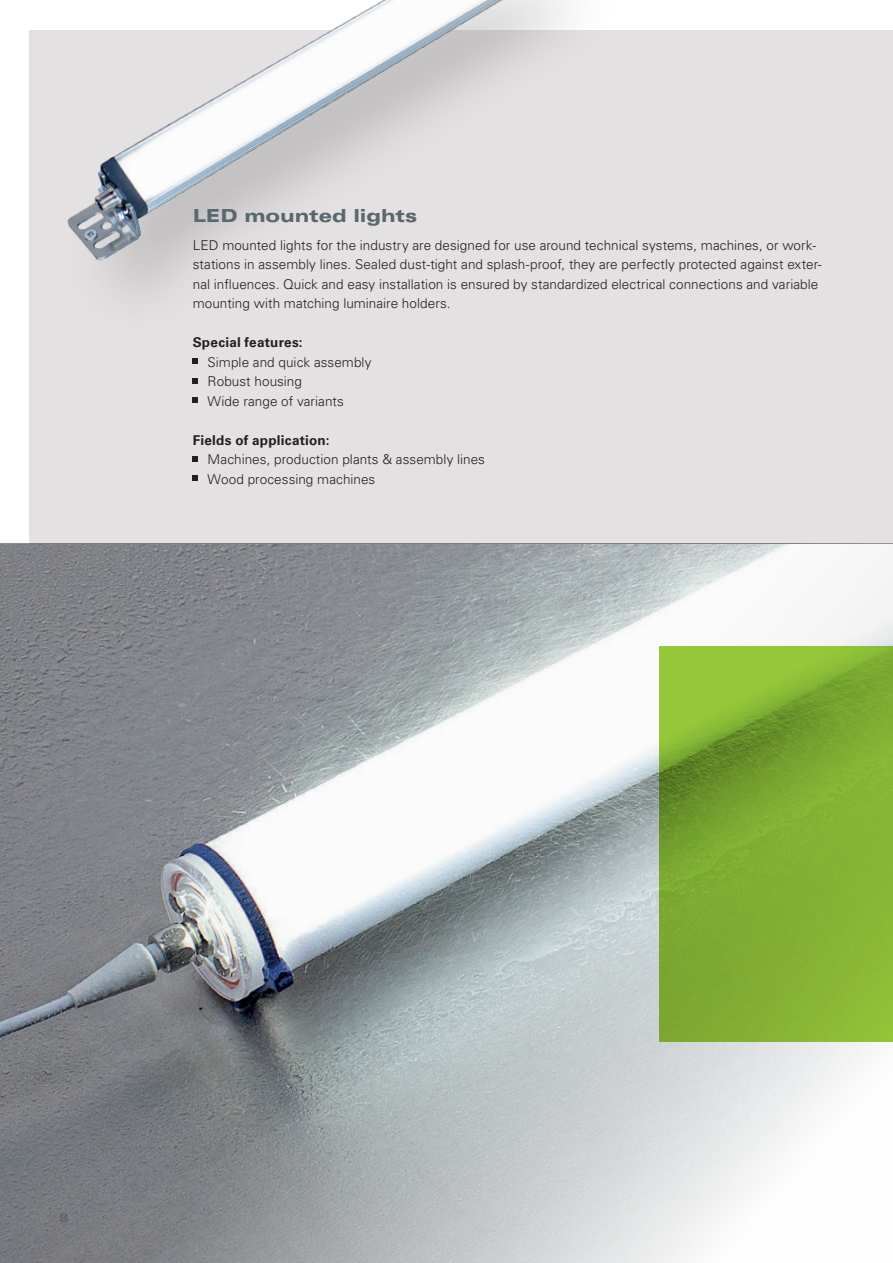
<style>
.page{position:relative;width:893px;height:1263px;background:#fff}
.page>*{position:absolute;margin:0;border:0;box-sizing:border-box;transform-origin:0 0}
.t1{font:18px "Univers LT 73 Blk Ex";letter-spacing:-.005em;color:#5a676e}
.t2{font:13.5px/19.5px "Univers LT 45 Lt";letter-spacing:.005em;color:#231f20}
.t3{font:13.5px "Univers LT 65 Bd";letter-spacing:.02em;color:#231f20}
.t4{font:12px "Univers LT 73 Blk Ex";color:#5a676e}
</style>
<div class="page">
<div style="left:30px;top:30px;width:863px;height:616px;background:#e4e1e2"></div>
<img style="left:0;top:544px;width:893px;height:719px">
<svg style="left:659px;top:646px;width:234px;height:396px;background:#80ae32"></svg>
<div style="left:53px;top:0;width:579px;height:341px;background:#231f20;opacity:.2"></div>
<img style="left:29px;top:0;width:558px;height:407px">
<svg style="left:193px;top:359px;width:5px;height:5px"></svg>
<svg style="left:193px;top:378px;width:5px;height:5px"></svg>
<svg style="left:193px;top:398px;width:5px;height:5px"></svg>
<svg style="left:193px;top:456px;width:5px;height:5px"></svg>
<svg style="left:193px;top:476px;width:5px;height:5px"></svg>
<h1 class="t1" style="left:193px;top:205px;width:226px">LED mounted lights</h1>
<p class="t2" style="left:193px;top:235px;width:630px">LED mounted lights for the industry are designed for use around technical systems, machines, or work&shy;stations in assembly lines. Sealed dust-tight and splash-proof, they are perfectly protected against exter&shy;nal influences. Quick and easy installation is ensured by standardized electrical connections and variable mounting with matching luminaire holders.</p>
<p class="t3" style="left:193px;top:335px;width:111px">Special features:</p>
<p class="t2" style="left:208px;top:352px;width:165px">Simple and quick assembly<br>Robust housing<br>Wide range of variants</p>
<p class="t3" style="left:193px;top:432px;width:138px">Fields of application:</p>
<p class="t2" style="left:208px;top:450px;width:279px">Machines, production plants &amp; assembly lines<br>Wood processing machines</p>
<p class="t4" style="left:60px;top:1210px;width:10px">8</p>
</div>
